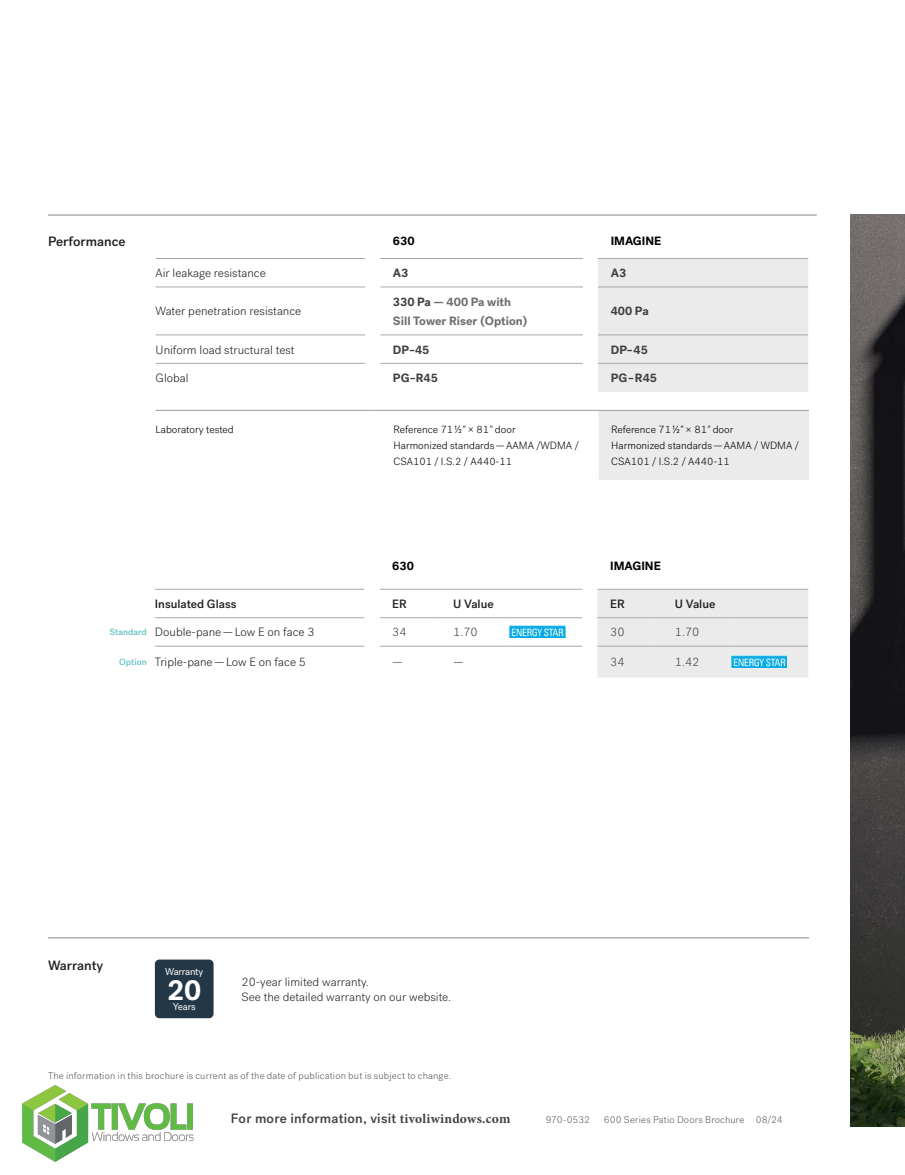
<style>
.page{position:relative;width:905px;height:1175px;background:#fff}
.page>*{position:absolute;margin:0;border:0;box-sizing:border-box;transform-origin:0 0}
.t1{font:700 28.65px "Post Grotesk";color:#fff}
.t2{font:500 13.5px "Post Grotesk";letter-spacing:.015em;color:#414042}
.t3{font:500 13.5px "Post Grotesk";color:#222223}
.t4{font:300 12px "Post Grotesk";color:#222223}
.t5{font:300 12px/15px "Post Grotesk";color:#292829}
.t6{font:700 12px/19.5px "Post Grotesk";color:#6d6e71}
.t7{font:700 12px "Post Grotesk";color:#414042}
.t8{font:500 12px "Post Grotesk";color:#222223}
.t9{font:700 12px "Post Grotesk";color:#000}
.t10{font:300 12px "Post Grotesk";color:#414042}
.t11{font:300 10.5px/15.8px "Post Grotesk";color:#000}
.t12{font:9.9px "Post Grotesk";letter-spacing:-.02em;color:#fff}
.t13{font:300 9.75px "Post Grotesk";letter-spacing:.015em;color:#58595b}
.s1{color:#414042}
.s2{font-style:italic}
.s3{font-weight:500;font-size:9px;color:#65c2c2}
.s4{font-family:"Minion Pro";font-weight:700}
</style>
<div class="page">
<div style="left:597px;top:590px;width:211px;height:87px;background:#ebebec"></div>
<hr style="left:155px;top:617px;width:209px;height:1px;background:#a7a9ac">
<hr style="left:155px;top:645px;width:209px;height:1px;background:#a7a9ac">
<hr style="left:379px;top:617px;width:54px;height:1px;background:#a7a9ac">
<hr style="left:433px;top:617px;width:77px;height:1px;background:#a7a9ac">
<hr style="left:510px;top:617px;width:72px;height:1px;background:#a7a9ac">
<hr style="left:379px;top:645px;width:54px;height:1px;background:#a7a9ac">
<hr style="left:433px;top:645px;width:77px;height:1px;background:#a7a9ac">
<hr style="left:510px;top:645px;width:72px;height:1px;background:#a7a9ac">
<hr style="left:597px;top:617px;width:57px;height:1px;background:#a7a9ac">
<hr style="left:654px;top:617px;width:77px;height:1px;background:#a7a9ac">
<hr style="left:731px;top:617px;width:77px;height:1px;background:#a7a9ac">
<hr style="left:597px;top:645px;width:57px;height:1px;background:#a7a9ac">
<hr style="left:654px;top:645px;width:77px;height:1px;background:#a7a9ac">
<hr style="left:731px;top:645px;width:77px;height:1px;background:#a7a9ac">
<hr style="left:379px;top:589px;width:54px;height:1px;background:#a7a9ac">
<hr style="left:433px;top:589px;width:77px;height:1px;background:#a7a9ac">
<hr style="left:510px;top:589px;width:72px;height:1px;background:#a7a9ac">
<hr style="left:597px;top:589px;width:57px;height:1px;background:#a7a9ac">
<hr style="left:654px;top:589px;width:77px;height:1px;background:#a7a9ac">
<hr style="left:731px;top:589px;width:77px;height:1px;background:#a7a9ac">
<hr style="left:155px;top:589px;width:209px;height:1px;background:#a7a9ac">
<img style="left:510px;top:626px;width:55px;height:12px">
<img style="left:731px;top:656px;width:55px;height:12px">
<hr style="left:48px;top:937px;width:760px;height:1px;background:#808285">
<hr style="left:48px;top:215px;width:768px;height:1px;background:#808285">
<div style="left:598px;top:259px;width:210px;height:133px;background:#ebebec"></div>
<hr style="left:380px;top:258px;width:203px;height:1px;background:#a7a9ac">
<hr style="left:598px;top:258px;width:210px;height:1px;background:#a7a9ac">
<hr style="left:155px;top:258px;width:210px;height:1px;background:#a7a9ac">
<hr style="left:155px;top:286px;width:210px;height:1px;background:#a7a9ac">
<hr style="left:380px;top:286px;width:203px;height:1px;background:#a7a9ac">
<hr style="left:598px;top:286px;width:210px;height:1px;background:#a7a9ac">
<hr style="left:155px;top:334px;width:210px;height:1px;background:#a7a9ac">
<hr style="left:380px;top:334px;width:203px;height:1px;background:#a7a9ac">
<hr style="left:598px;top:334px;width:210px;height:1px;background:#a7a9ac">
<hr style="left:155px;top:363px;width:210px;height:1px;background:#a7a9ac">
<hr style="left:380px;top:363px;width:203px;height:1px;background:#a7a9ac">
<hr style="left:598px;top:363px;width:210px;height:1px;background:#a7a9ac">
<div style="left:591px;top:410px;width:217px;height:70px;background:#ebebec"></div>
<div style="left:583px;top:411px;width:15px;height:69px;background:#fff"></div>
<hr style="left:155px;top:410px;width:218px;height:1px;background:#a7a9ac">
<hr style="left:373px;top:410px;width:218px;height:1px;background:#a7a9ac">
<hr style="left:591px;top:410px;width:217px;height:1px;background:#a7a9ac">
<div style="left:155px;top:959px;width:58px;height:59px;background:#243746;border-radius:5px"></div>
<img style="left:850px;top:215px;width:54px;height:912px">
<img style="left:22px;top:1085px;width:172px;height:76px">
<p class="t3" style="left:48px;top:233px;width:79px">Performance</p>
<p class="t9" style="left:393px;top:233px;width:23px">630</p>
<p class="t9" style="left:610px;top:233px;width:52px">IMAGINE</p>
<p class="t4" style="left:155px;top:266px;width:112px">Air leakage resistance</p>
<p class="t7" style="left:393px;top:265px;width:17px">A3</p>
<p class="t7" style="left:610px;top:265px;width:17px">A3</p>
<p class="t4" style="left:155px;top:304px;width:147px">Water penetration resistance</p>
<p class="t6" style="left:393px;top:292px;width:136px"><span class="s1">330 Pa</span> — 400 Pa with<br>Sill Tower Riser (Option)</p>
<p class="t7" style="left:610px;top:304px;width:40px">400 Pa</p>
<p class="t4" style="left:155px;top:343px;width:141px">Uniform load structural test</p>
<p class="t7" style="left:393px;top:342px;width:38px">DP–45</p>
<p class="t7" style="left:610px;top:342px;width:39px">DP–45</p>
<p class="t4" style="left:155px;top:371px;width:35px">Global</p>
<p class="t7" style="left:393px;top:370px;width:46px">PG–R45</p>
<p class="t7" style="left:610px;top:370px;width:48px">PG–R45</p>
<p class="t11" style="left:155px;top:422px;width:80px">Laboratory tested</p>
<p class="t11" style="left:393px;top:422px;width:187px">Reference 71 1/2 <span class="s2">"</span> × 81<span class="s2">"</span> door<br>Harmonized standards—AAMA /WDMA /<br>CSA101 / I.S.2 / A440-11</p>
<p class="t11" style="left:611px;top:422px;width:189px">Reference 71 1/2 <span class="s2">"</span> × 81<span class="s2">"</span> door<br>Harmonized standards—AAMA / WDMA /<br>CSA101 / I.S.2 / A440-11</p>
<p class="t9" style="left:392px;top:558px;width:23px">630</p>
<p class="t9" style="left:610px;top:558px;width:52px">IMAGINE</p>
<p class="t8" style="left:155px;top:596px;width:83px">Insulated Glass</p>
<p class="t8" style="left:392px;top:596px;width:16px">ER</p>
<p class="t8" style="left:453px;top:596px;width:42px">U Value</p>
<p class="t8" style="left:610px;top:596px;width:16px">ER</p>
<p class="t8" style="left:675px;top:596px;width:42px">U Value</p>
<p class="t4" style="left:110px;top:625px;width:206px"><span class="s3">Standard</span> Double-pane—Low E on face 3</p>
<p class="t10" style="left:392px;top:625px;width:16px">34</p>
<p class="t10" style="left:453px;top:625px;width:26px">1.70</p>
<p class="t10" style="left:610px;top:625px;width:16px">30</p>
<p class="t10" style="left:675px;top:625px;width:26px">1.70</p>
<p class="t4" style="left:119px;top:655px;width:188px"><span class="s3">Option</span> Triple-pane—Low E on face 5</p>
<p class="t10" style="left:392px;top:655px;width:12px">—</p>
<p class="t10" style="left:453px;top:655px;width:12px">—</p>
<p class="t10" style="left:610px;top:655px;width:16px">34</p>
<p class="t10" style="left:675px;top:655px;width:26px">1.42</p>
<p class="t3" style="left:48px;top:956px;width:57px">Warranty</p>
<p class="t12" style="left:165px;top:965px;width:39px">Warranty</p>
<h1 class="t1" style="left:167px;top:971px;width:36px">20</h1>
<p class="t12" style="left:173px;top:1001px;width:25px">Years</p>
<p class="t5" style="left:241px;top:974px;width:211px">20-year limited warranty.<br>See the detailed warranty on our website.</p>
<p class="t13" style="left:48px;top:1069px;width:404px">The information in this brochure is current as of the date of publication but is subject to change.</p>
<p class="t2" style="left:231px;top:1109px;width:281px">For more information, visit <span class="s4">tivoliwindows.com</span></p>
<p class="t13" style="left:545px;top:1113px;width:46px">970-0532</p>
<p class="t13" style="left:603px;top:1113px;width:180px">600 Series Patio Doors Brochure 08/24</p>
</div>
